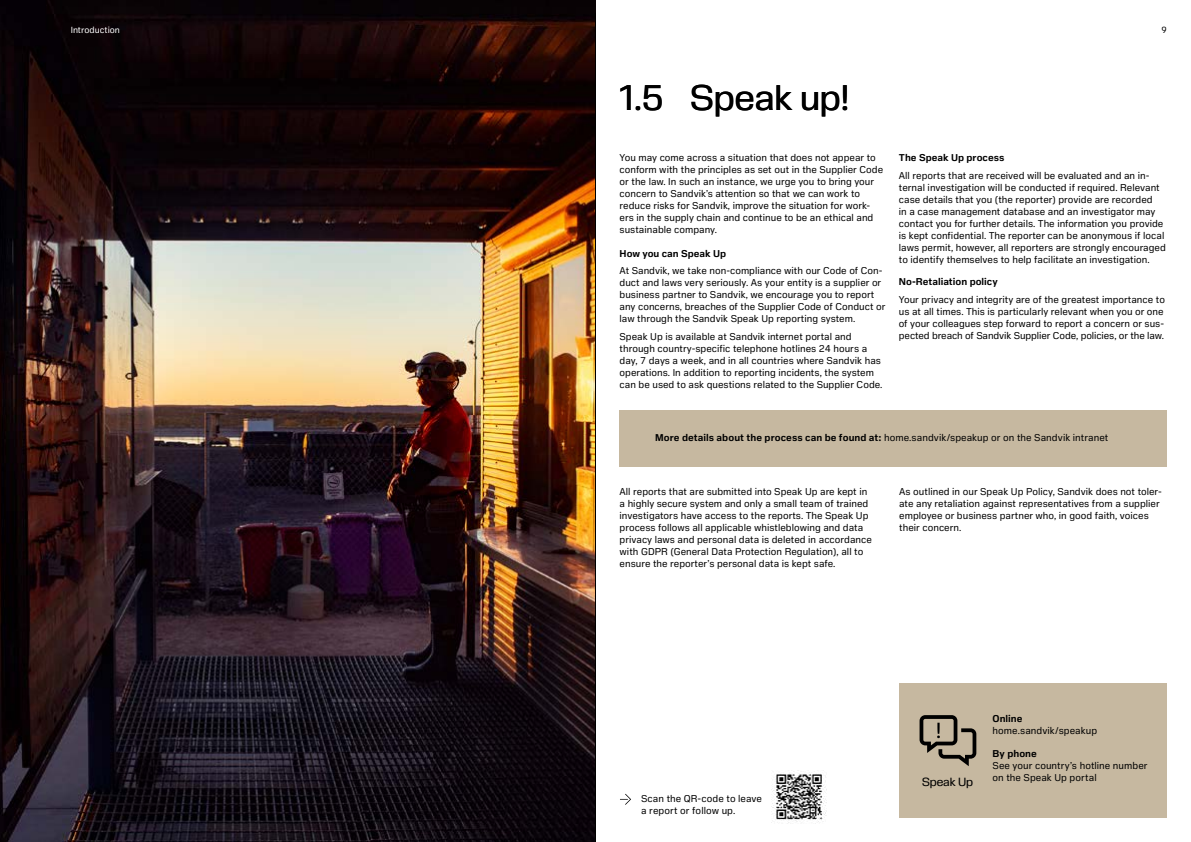
<style>
.page{position:relative;width:1191px;height:842px;background:#fff}
.page>*{position:absolute;margin:0;border:0;box-sizing:border-box;transform-origin:0 0}
.t1{font:36px "Sandvik Sans Headline";letter-spacing:.005em;color:#000}
.t2{font:12px "Sandvik Sans Headline";letter-spacing:-.005em;color:#000}
.t3{font:10px/12px "Sandvik Sans Text";color:#000}
.t4{font:700 10px "Sandvik Sans Text";color:#000}
.t5{font:9px "Sandvik Sans Text";color:#fff}
.t6{font:9px "Sandvik Sans Text";color:#000}
.s1{font-weight:700}
</style>
<div class="page">
<img style="left:0;top:0;width:595px;height:842px">
<hr style="left:595px;top:13px;width:1px;height:829px;background:#000">
<div style="left:899px;top:684px;width:267px;height:134px;background:#c6b8a0"></div>
<svg style="left:919px;top:715px;width:57px;height:51px"></svg>
<div style="left:619px;top:410px;width:547px;height:56px;background:#c6b8a0"></div>
<img style="left:772px;top:770px;width:54px;height:53px">
<svg style="left:620px;top:794px;width:11px;height:11px"></svg>
<p class="t5" style="left:71px;top:24px;width:51px">Introduction</p>
<p class="t6" style="left:1161px;top:24px;width:7px">9</p>
<h1 class="t1" style="left:619px;top:77px;width:231px">1.5 Speak up!</h1>
<p class="t3" style="left:619px;top:151px;width:265px">You may come across a situation that does not appear to conform with the principles as set out in the Supplier Code or the law. In such an instance, we urge you to bring your concern to Sandvik’s attention so that we can work to reduce risks for Sandvik, improve the situation for work&shy;ers in the supply chain and continue to be an ethical and sustainable company.</p>
<p class="t4" style="left:619px;top:247px;width:108px">How you can Speak Up</p>
<p class="t3" style="left:619px;top:264px;width:267px">At Sandvik, we take non-compliance with our Code of Con&shy;duct and laws very seriously. As your entity is a supplier or business partner to Sandvik, we encourage you to report any concerns, breaches of the Supplier Code of Conduct or law through the Sandvik Speak Up reporting system.</p>
<p class="t3" style="left:619px;top:330px;width:264px">Speak Up is available at Sandvik internet portal and through country-specific telephone hotlines 24 hours a day, 7 days a week, and in all countries where Sandvik has operations. In addition to reporting incidents, the system can be used to ask questions related to the Supplier Code.</p>
<p class="t4" style="left:899px;top:151px;width:107px">The Speak Up process</p>
<p class="t3" style="left:899px;top:169px;width:268px">All reports that are received will be evaluated and an in&shy;ternal investigation will be conducted if required. Relevant case details that you (the reporter) provide are recorded<br>in a case management database and an investigator may contact you for further details. The information you provide is kept confidential. The reporter can be anonymous if local laws permit, however, all reporters are strongly encouraged to identify themselves to help facilitate an investigation.</p>
<p class="t4" style="left:899px;top:276px;width:100px">No-Retaliation policy</p>
<p class="t3" style="left:899px;top:293px;width:268px">Your privacy and integrity are of the greatest importance to us at all times. This is particularly relevant when you or one of your colleagues step forward to report a concern or sus&shy;pected breach of Sandvik Supplier Code, policies, or the law.</p>
<p class="t3" style="left:655px;top:432px;width:455px"><span class="s1">More details about the process can be found at:</span> home.sandvik/speakup or on the Sandvik intranet</p>
<p class="t3" style="left:619px;top:485px;width:254px">All reports that are submitted into Speak Up are kept in a highly secure system and only a small team of trained investigators have access to the reports. The Speak Up process follows all applicable whistleblowing and data privacy laws and personal data is deleted in accordance with GDPR (General Data Protection Regulation), all to ensure the reporter’s personal data is kept safe.</p>
<p class="t3" style="left:899px;top:485px;width:264px">As outlined in our Speak Up Policy, Sandvik does not toler&shy;ate any retaliation against representatives from a supplier employee or business partner who, in good faith, voices their concern.</p>
<p class="t3" style="left:641px;top:792px;width:122px">Scan the QR-code to leave a report or follow up.</p>
<p class="t2" style="left:922px;top:775px;width:53px">Speak Up</p>
<p class="t4" style="left:992px;top:712px;width:32px">Online</p>
<p class="t3" style="left:992px;top:724px;width:106px">home.sandvik/speakup</p>
<p class="t4" style="left:992px;top:747px;width:46px">By phone</p>
<p class="t3" style="left:992px;top:760px;width:157px">See your country’s hotline number on the Speak Up portal</p>
</div>
